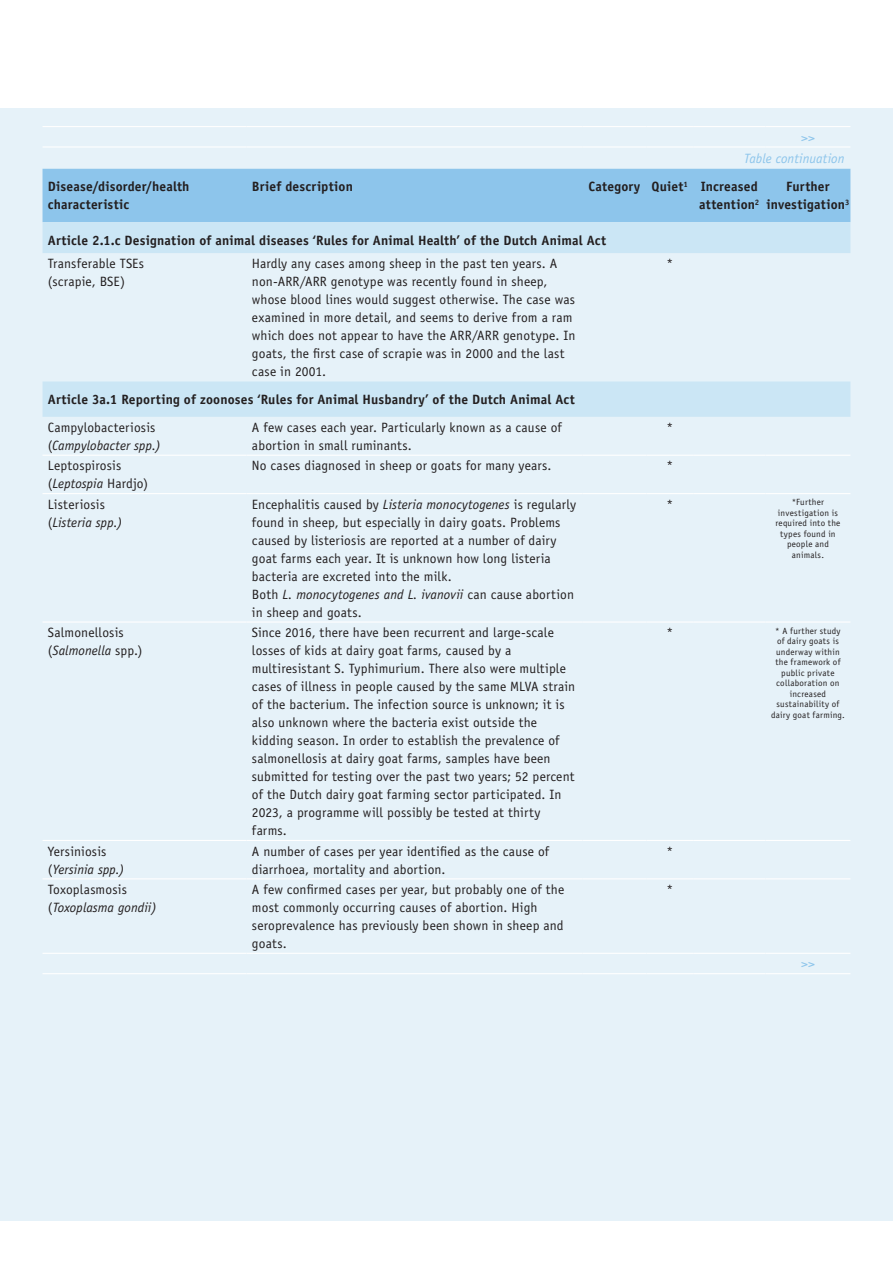
<style>
.page{position:relative;width:893px;height:1263px;background:#fff}
.page>*{position:absolute;margin:0;border:0;box-sizing:border-box;transform-origin:0 0}
.t1{font:13.5px/18px "Officina Sans Std";letter-spacing:.01em;color:#231f20}
.t2{font:700 13.5px/18px "Officina Sans Std";letter-spacing:.01em;color:#231f20}
.t3{font:italic 13.5px/18px "Officina Sans Std";letter-spacing:.005em;color:#231f20}
.t4{font:italic 13.5px "Officina Sans Std";letter-spacing:.005em;color:#8dc5eb}
.t5{font:13.5px "Officina Sans Std";color:#8dc5eb}
.t6{font:9px/10.5px "Officina Sans Std";letter-spacing:.025em;color:#231f20;text-align:center}
.s1{font-style:italic}
.s2{font-style:normal}
</style>
<div class="page">
<div style="left:0;top:108px;width:893px;height:1112px;background:#e6f2f9"></div>
<div style="left:43px;top:169px;width:807px;height:53px;background:#8dc5eb"></div>
<svg style="left:43px;top:222px;width:807px;height:195px"></svg>
<hr style="left:43px;top:455px;width:204px;height:1px;background:#fff">
<hr style="left:247px;top:455px;width:336px;height:1px;background:#fff">
<hr style="left:583px;top:455px;width:63px;height:1px;background:#fff">
<hr style="left:646px;top:455px;width:47px;height:1px;background:#fff">
<hr style="left:693px;top:455px;width:72px;height:1px;background:#fff">
<hr style="left:765px;top:455px;width:85px;height:1px;background:#fff">
<hr style="left:43px;top:493px;width:204px;height:1px;background:#fff">
<hr style="left:247px;top:493px;width:336px;height:1px;background:#fff">
<hr style="left:583px;top:493px;width:63px;height:1px;background:#fff">
<hr style="left:646px;top:493px;width:47px;height:1px;background:#fff">
<hr style="left:693px;top:493px;width:72px;height:1px;background:#fff">
<hr style="left:765px;top:493px;width:85px;height:1px;background:#fff">
<hr style="left:43px;top:621px;width:204px;height:2px;background:#fff">
<hr style="left:247px;top:621px;width:336px;height:2px;background:#fff">
<hr style="left:583px;top:621px;width:63px;height:2px;background:#fff">
<hr style="left:646px;top:621px;width:47px;height:2px;background:#fff">
<hr style="left:693px;top:621px;width:72px;height:2px;background:#fff">
<hr style="left:765px;top:621px;width:85px;height:2px;background:#fff">
<hr style="left:43px;top:840px;width:204px;height:1px;background:#fff">
<hr style="left:247px;top:840px;width:336px;height:1px;background:#fff">
<hr style="left:583px;top:840px;width:63px;height:1px;background:#fff">
<hr style="left:646px;top:840px;width:47px;height:1px;background:#fff">
<hr style="left:693px;top:840px;width:72px;height:1px;background:#fff">
<hr style="left:765px;top:840px;width:85px;height:1px;background:#fff">
<hr style="left:43px;top:878px;width:204px;height:1px;background:#fff">
<hr style="left:247px;top:878px;width:336px;height:1px;background:#fff">
<hr style="left:583px;top:878px;width:63px;height:1px;background:#fff">
<hr style="left:646px;top:878px;width:47px;height:1px;background:#fff">
<hr style="left:693px;top:878px;width:72px;height:1px;background:#fff">
<hr style="left:765px;top:878px;width:85px;height:1px;background:#fff">
<hr style="left:43px;top:126px;width:204px;height:1px;background:#fff">
<hr style="left:247px;top:126px;width:336px;height:1px;background:#fff">
<hr style="left:583px;top:126px;width:63px;height:1px;background:#fff">
<hr style="left:646px;top:126px;width:47px;height:1px;background:#fff">
<hr style="left:693px;top:126px;width:72px;height:1px;background:#fff">
<hr style="left:765px;top:126px;width:85px;height:1px;background:#fff">
<hr style="left:43px;top:953px;width:204px;height:1px;background:#fff">
<hr style="left:247px;top:953px;width:336px;height:1px;background:#fff">
<hr style="left:583px;top:953px;width:63px;height:1px;background:#fff">
<hr style="left:646px;top:953px;width:47px;height:1px;background:#fff">
<hr style="left:693px;top:953px;width:72px;height:1px;background:#fff">
<hr style="left:765px;top:953px;width:85px;height:1px;background:#fff">
<hr style="left:43px;top:146px;width:204px;height:2px;background:#fff">
<hr style="left:247px;top:146px;width:336px;height:2px;background:#fff">
<hr style="left:583px;top:146px;width:63px;height:2px;background:#fff">
<hr style="left:646px;top:146px;width:47px;height:2px;background:#fff">
<hr style="left:693px;top:146px;width:72px;height:2px;background:#fff">
<hr style="left:765px;top:146px;width:85px;height:2px;background:#fff">
<hr style="left:43px;top:973px;width:204px;height:1px;background:#fff">
<hr style="left:247px;top:973px;width:336px;height:1px;background:#fff">
<hr style="left:583px;top:973px;width:63px;height:1px;background:#fff">
<hr style="left:646px;top:973px;width:47px;height:1px;background:#fff">
<hr style="left:693px;top:973px;width:72px;height:1px;background:#fff">
<hr style="left:765px;top:973px;width:85px;height:1px;background:#fff">
<p class="t5" style="left:801px;top:129px;width:15px">&gt;&gt;</p>
<p class="t4" style="left:744px;top:150px;width:102px">Table continuation</p>
<p class="t2" style="left:48px;top:178px;width:143px">Disease/disorder/health characteristic</p>
<p class="t2" style="left:252px;top:178px;width:102px">Brief description</p>
<p class="t2" style="left:588px;top:178px;width:172px;text-align:right">Category Quiet<sup>1</sup> Increased attention<sup>2</sup></p>
<p class="t2" style="left:766px;top:178px;width:85px;text-align:center">Further investigation<sup>3</sup></p>
<p class="t2" style="left:48px;top:231px;width:560px">Article 2.1.c Designation of animal diseases ‘Rules for Animal Health’ of the Dutch Animal Act</p>
<p class="t1" style="left:48px;top:255px;width:98px">Transferable TSEs (scrapie, BSE)</p>
<p class="t1" style="left:252px;top:255px;width:325px">Hardly any cases among sheep in the past ten years. A non-ARR/ARR genotype was recently found in sheep, whose blood lines would suggest otherwise. The case was examined in more detail, and seems to derive from a ram which does not appear to have the ARR/ARR genotype. In goats, the first case of scrapie was in 2000 and the last case in 2001.</p>
<p class="t1" style="left:666px;top:255px;width:8px">*</p>
<p class="t2" style="left:48px;top:390px;width:528px">Article 3a.1 Reporting of zoonoses ‘Rules for Animal Husbandry’ of the Dutch Animal Act</p>
<p class="t1" style="left:48px;top:418px;width:115px">Campylobacteriosis (<span class="s1">Campylobacter spp.)</span></p>
<p class="t1" style="left:252px;top:418px;width:311px">A few cases each year. Particularly known as a cause of abortion in small ruminants.</p>
<p class="t1" style="left:666px;top:418px;width:8px">*</p>
<p class="t1" style="left:48px;top:457px;width:102px">Leptospirosis (<span class="s1">Leptospia</span> Hardjo)</p>
<p class="t1" style="left:252px;top:457px;width:301px">No cases diagnosed in sheep or goats for many years.</p>
<p class="t1" style="left:666px;top:457px;width:8px">*</p>
<p class="t3" style="left:48px;top:495px;width:76px"><span class="s2">Listeriosis (</span>Listeria spp.)</p>
<p class="t1" style="left:252px;top:495px;width:326px">Encephalitis caused by <span class="s1">Listeria monocytogenes</span> is regularly found in sheep, but especially in dairy goats. Problems caused by listeriosis are reported at a number of dairy goat farms each year. It is unknown how long listeria bacteria are excreted into the milk.<br>Both <span class="s1">L. monocytogenes and L. ivanovii</span> can cause abortion in sheep and goats.</p>
<p class="t1" style="left:666px;top:495px;width:8px">*</p>
<p class="t6" style="left:775px;top:497px;width:66px">*Further investigation is required into the types found in people and animals.</p>
<p class="t1" style="left:48px;top:624px;width:96px">Salmonellosis (<span class="s1">Salmonella</span> spp.)</p>
<p class="t1" style="left:252px;top:624px;width:325px">Since 2016, there have been recurrent and large-scale losses of kids at dairy goat farms, caused by a multiresistant S. Typhimurium. There also were multiple cases of illness in people caused by the same MLVA strain of the bacterium. The infection source is unknown; it is also unknown where the bacteria exist outside the kidding season. In order to establish the prevalence of salmonellosis at dairy goat farms, samples have been submitted for testing over the past two years; 52 percent of the Dutch dairy goat farming sector participated. In 2023, a programme will possibly be tested at thirty farms.</p>
<p class="t1" style="left:666px;top:623px;width:8px">*</p>
<p class="t6" style="left:771px;top:626px;width:75px">* A further study of dairy goats is underway within the framework of public private collaboration on increased sustainability of dairy goat farming.</p>
<p class="t3" style="left:48px;top:842px;width:78px"><span class="s2">Yersiniosis (</span>Yersinia spp.)</p>
<p class="t1" style="left:252px;top:842px;width:299px">A number of cases per year identified as the cause of diarrhoea, mortality and abortion.</p>
<p class="t1" style="left:666px;top:842px;width:8px">*</p>
<p class="t3" style="left:48px;top:880px;width:111px"><span class="s2">Toxoplasmosis (</span>Toxoplasma gondii)</p>
<p class="t1" style="left:252px;top:880px;width:314px">A few confirmed cases per year, but probably one of the most commonly occurring causes of abortion. High seroprevalence has previously been shown in sheep and goats.</p>
<p class="t1" style="left:666px;top:880px;width:8px">*</p>
<p class="t5" style="left:801px;top:956px;width:15px">&gt;&gt;</p>
</div>
